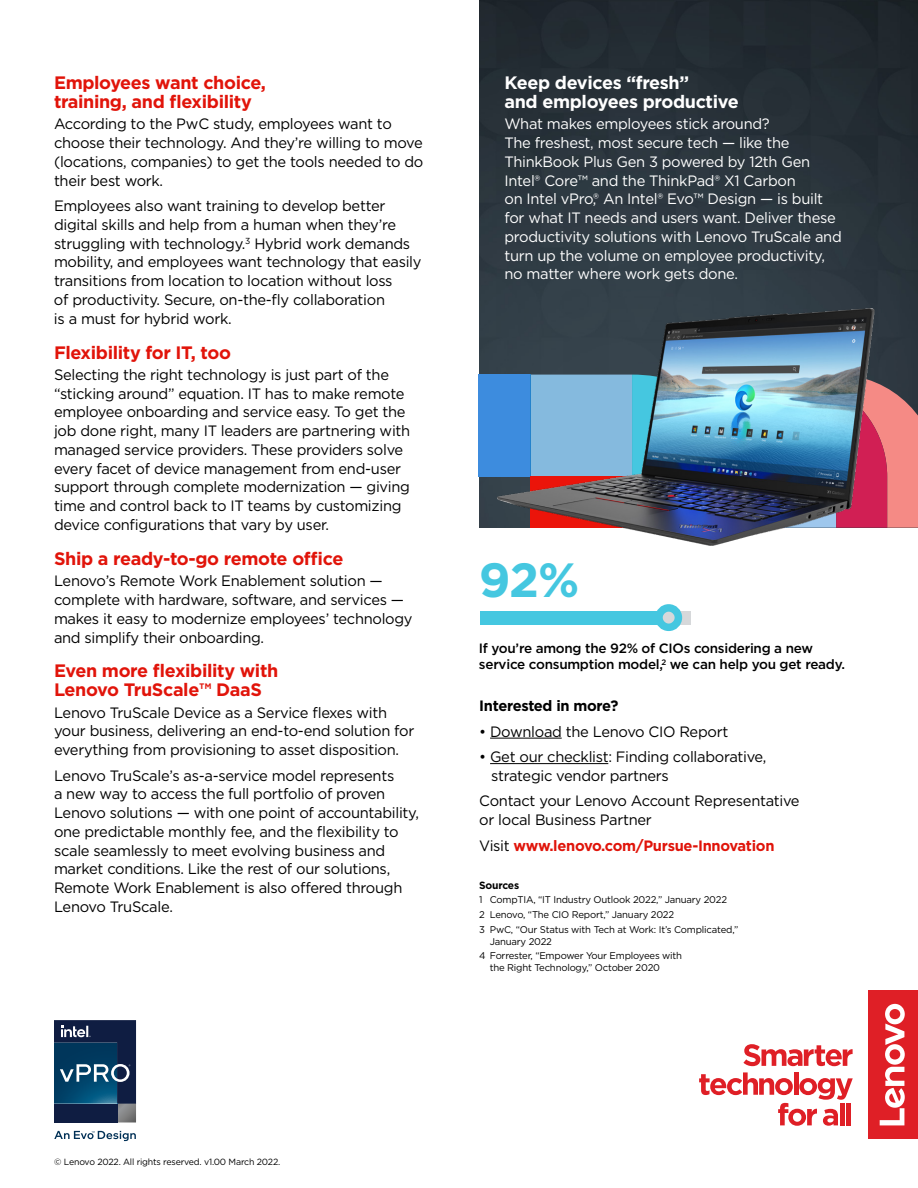
<style>
.page{position:relative;width:918px;height:1188px;background:#fff}
.page>*{position:absolute;margin:0;border:0;box-sizing:border-box;transform-origin:0 0}
.t1{font:700 48px "Gotham";color:#45c7e0}
.t2{font:700 18px/18.8px "Gotham";letter-spacing:-.02em;color:#e1140a}
.t3{font:700 18px/18.8px "Gotham";letter-spacing:-.02em;color:#fff}
.t4{font:15px/18.8px "Gotham";letter-spacing:-.02em;color:#000}
.t5{font:15px/18.8px "Gotham";letter-spacing:-.02em;color:#fff}
.t6{font:700 15px "Gotham";letter-spacing:-.02em;color:#e0140a}
.t7{font:700 15px "Gotham";letter-spacing:-.02em;color:#000}
.t8{font:500 13.5px/15.8px "Gotham";letter-spacing:-.02em;color:#000}
.t9{font:700 10.5px "Gotham";letter-spacing:-.02em;color:#000}
.t10{font:9.75px/14.5px "Gotham";letter-spacing:-.02em;color:#000}
.t11{font:9px "Gotham";letter-spacing:-.02em;color:#000}
.s1{font-weight:400;color:#000}
</style>
<div class="page">
<img style="left:479px;top:0;width:439px;height:528px">
<div style="left:479px;top:375px;width:51px;height:102px;background:#3d8cde"></div>
<hr style="left:490px;top:738px;width:72px;height:1px;background:#000">
<hr style="left:490px;top:763px;width:118px;height:1px;background:#000">
<svg style="left:54px;top:1131px;width:82px;height:10px"></svg>
<svg style="left:54px;top:1020px;width:82px;height:103px;background:#204263"></svg>
<svg style="left:743px;top:1044px;width:110px;height:22px"></svg>
<svg style="left:699px;top:1072px;width:154px;height:54px"></svg>
<div style="left:840px;top:1103px;width:5px;height:22px;background:#df1f26"></div>
<div style="left:846px;top:1103px;width:5px;height:22px;background:#df1f26"></div>
<div style="left:868px;top:991px;width:50px;height:148px;background:#df1f26"></div>
<svg style="left:880px;top:1004px;width:25px;height:121px"></svg>
<div style="left:480px;top:611px;width:182px;height:13px;background:#45c7e0"></div>
<div style="left:655px;top:604px;width:27px;height:27px;border:8px solid #45c7e0;border-radius:50%"></div>
<img style="left:494px;top:252px;width:424px;height:370px">
<p class="t2" style="left:54px;top:73px;width:214px">Employees want choice, training, and flexibility</p>
<p class="t4" style="left:54px;top:114px;width:371px">According to the PwC study, employees want to choose their technology. And they’re willing to move (locations, companies) to get the tools needed to do their best work.</p>
<p class="t4" style="left:54px;top:196px;width:369px">Employees also want training to develop better digital skills and help from a human when they’re struggling with technology.<sup>3</sup> Hybrid work demands mobility, and employees want technology that easily transitions from location to location without loss<br>of productivity. Secure, on-the-fly collaboration<br>is a must for hybrid work.</p>
<p class="t2" style="left:54px;top:343px;width:179px">Flexibility for IT, too</p>
<p class="t4" style="left:54px;top:365px;width:358px">Selecting the right technology is just part of the “sticking around” equation. IT has to make remote employee onboarding and service easy. To get the job done right, many IT leaders are partnering with managed service providers. These providers solve every facet of device management from end-user support through complete modernization — giving time and control back to IT teams by customizing device configurations that vary by user.</p>
<p class="t2" style="left:54px;top:549px;width:291px">Ship a ready-to-go remote office</p>
<p class="t4" style="left:54px;top:571px;width:360px">Lenovo’s Remote Work Enablement solution — complete with hardware, software, and services — makes it easy to modernize employees’ technology and simplify their onboarding.</p>
<p class="t2" style="left:54px;top:662px;width:226px">Even more flexibility with<br>Lenovo TruScale™ DaaS</p>
<p class="t4" style="left:54px;top:703px;width:362px">Lenovo TruScale Device as a Service flexes with your business, delivering an end-to-end solution for everything from provisioning to asset disposition.</p>
<p class="t4" style="left:54px;top:766px;width:366px">Lenovo TruScale’s as-a-service model represents<br>a new way to access the full portfolio of proven Lenovo solutions — with one point of accountability, one predictable monthly fee, and the flexibility to scale seamlessly to meet evolving business and market conditions. Like the rest of our solutions, Remote Work Enablement is also offered through Lenovo TruScale.</p>
<p class="t3" style="left:504px;top:73px;width:236px">Keep devices “fresh”<br>and employees productive</p>
<p class="t5" style="left:504px;top:114px;width:339px">What makes employees stick around?<br>The freshest, most secure tech — like the ThinkBook Plus Gen 3 powered by 12th Gen Intel® Core™ and the ThinkPad® X1 Carbon<br>on Intel vPro,® An Intel® Evo™ Design — is built for what IT needs and users want. Deliver these productivity solutions with Lenovo TruScale and turn up the volume on employee productivity, no matter where work gets done.</p>
<h1 class="t1" style="left:479px;top:548px;width:102px">92%</h1>
<p class="t8" style="left:479px;top:640px;width:368px">If you’re among the 92% of CIOs considering a new service consumption model,<sup>2</sup> we can help you get ready.</p>
<p class="t7" style="left:479px;top:696px;width:141px">Interested in more?</p>
<p class="t4" style="left:479px;top:722px;width:251px">• Download the Lenovo CIO Report</p>
<p class="t4" style="left:491px;top:747px;width:277px;text-indent:-12px">• Get our checklist: Finding collaborative, strategic vendor partners</p>
<p class="t4" style="left:479px;top:791px;width:322px">Contact your Lenovo Account Representative or local Business Partner</p>
<p class="t6" style="left:479px;top:835px;width:297px"><span class="s1">Visit</span> www.lenovo.com/Pursue-Innovation</p>
<p class="t9" style="left:479px;top:878px;width:41px">Sources</p>
<p class="t10" style="left:479px;top:893px;width:261px">1 CompTIA, “IT Industry Outlook 2022,” January 2022<br>2 Lenovo, “The CIO Report,” January 2022<br>3 PwC, “Our Status with Tech at Work: It’s Complicated,”</p>
<p class="t10" style="left:479px;top:934px;width:204px;text-indent:11px">January 2022<br>4 Forrester, “Empower Your Employees with</p>
<p class="t10" style="left:490px;top:960px;width:172px">the Right Technology,” October 2020</p>
<p class="t11" style="left:54px;top:1156px;width:228px">© Lenovo 2022. All rights reserved. v1.00 March 2022.</p>
</div>
